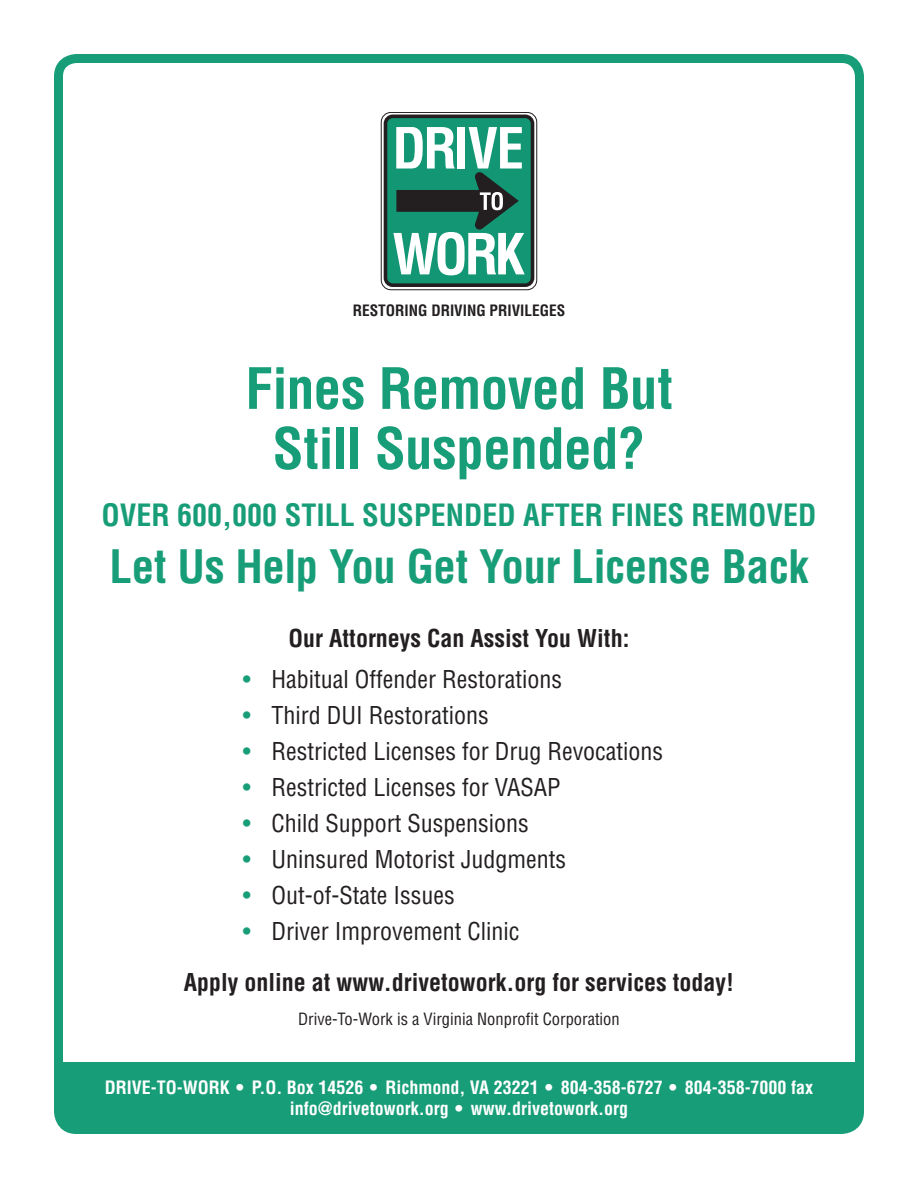
<style>
.page{position:relative;width:918px;height:1188px;background:#fff}
.page>*{position:absolute;margin:0;border:0;box-sizing:border-box;transform-origin:0 0}
.t1{font:700 condensed 55.5px/60px "Helvetica LT Std";letter-spacing:-.015em;color:#179d77;text-align:center}
.t2{font:700 condensed 45px "Helvetica LT Std";letter-spacing:-.01em;color:#179d77}
.t3{font:700 condensed 30px "Helvetica LT Std";color:#179d77}
.t4{font:condensed 24px "Helvetica LT Std";color:#231f20}
.t5{font:700 condensed 24px/51px "Helvetica LT Std";color:#231f20}
.t6{font:700 condensed 18px/21.6px "Helvetica LT Std";color:#fff;text-align:center}
.t7{font:condensed 16.5px "Helvetica LT Std";color:#231f20}
.t8{font:700 condensed 15.3px "Helvetica LT Std";color:#231f20}
.s1{color:#179d77}
.s2{font-weight:400;color:#179d77}
.s3{font-weight:400}
</style>
<div class="page">
<div style="left:58px;top:1062px;width:802px;height:68px;background:#179d77"></div>
<div style="left:54px;top:54px;width:810px;height:1080px;border:9px solid #179d77;border-radius:18px"></div>
<div style="left:385px;top:116px;width:148px;height:169px;background:#129674;border-radius:7px"></div>
<div style="left:384px;top:115px;width:150px;height:172px;border:4px solid #231f20;border-radius:7px"></div>
<div style="left:381px;top:112px;width:156px;height:178px;border:1px solid #231f20;border-radius:10px"></div>
<svg style="left:393px;top:127px;width:132px;height:148px"></svg>
<p class="t8" style="left:353px;top:301px;width:214px">RESTORING DRIVING PRIVILEGES</p>
<h1 class="t1" style="left:245px;top:358px;width:429px">Fines Removed But<br>Still Suspended?</h1>
<p class="t3" style="left:101px;top:496px;width:717px">OVER 600,000 STILL SUSPENDED AFTER FINES REMOVED</p>
<h2 class="t2" style="left:109px;top:538px;width:701px">Let Us Help You Get Your License Back</h2>
<p class="t5" style="left:289px;top:613px;width:342px">Our Attorneys Can Assist You With:</p>
<p class="t4" style="left:243px;top:664px;width:321px"><span class="s1">•</span> Habitual Offender Restorations</p>
<p class="t4" style="left:243px;top:700px;width:247px"><span class="s1">•</span> Third DUI Restorations</p>
<p class="t4" style="left:243px;top:736px;width:422px"><span class="s1">•</span> Restricted Licenses for Drug Revocations</p>
<p class="t4" style="left:243px;top:772px;width:319px"><span class="s1">•</span> Restricted Licenses for VASAP</p>
<p class="t4" style="left:243px;top:808px;width:287px"><span class="s1">•</span> Child Support Suspensions</p>
<p class="t4" style="left:243px;top:844px;width:325px"><span class="s1">•</span> Uninsured Motorist Judgments</p>
<p class="t4" style="left:243px;top:880px;width:213px"><span class="s1">•</span> Out-of-State Issues</p>
<p class="t5" style="left:184px;top:905px;width:552px;text-indent:59px"><span class="s2">•</span> <span class="s3">Driver Improvement Clinic<br></span>Apply online at www.drivetowork.org for services today!</p>
<p class="t7" style="left:298px;top:1009px;width:323px">Drive-To-Work is a Virginia Nonprofit Corporation</p>
<p class="t6" style="left:105px;top:1076px;width:710px">DRIVE-TO-WORK • P.O. Box 14526 • Richmond, VA 23221 • 804-358-6727 • 804-358-7000 fax info@drivetowork.org • www.drivetowork.org</p>
</div>
